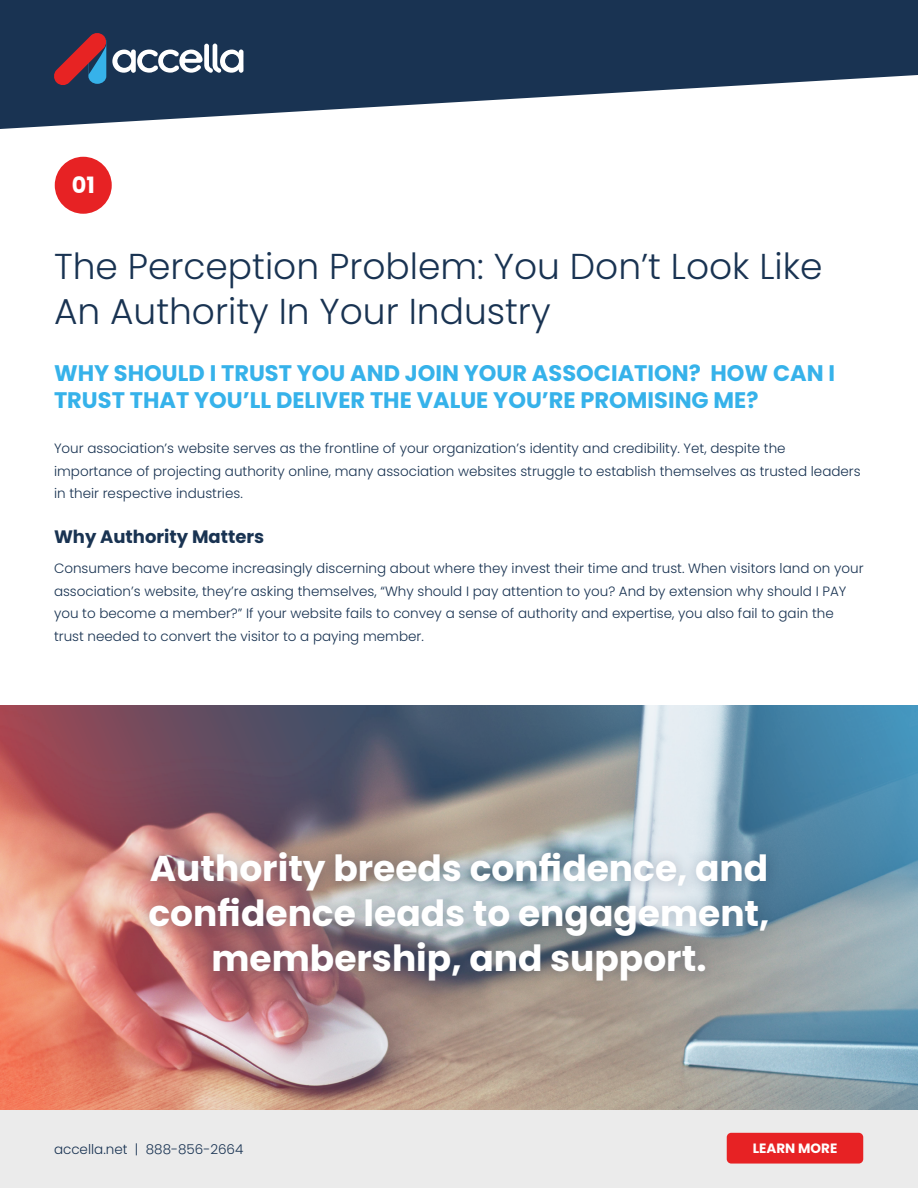
<style>
.page{position:relative;width:918px;height:1188px;background:#fff}
.page>*{position:absolute;margin:0;border:0;box-sizing:border-box;transform-origin:0 0}
.t1{font:700 36px/45px "Poppins";color:#fff;text-align:center}
.t2{font:300 36px/45px "Poppins";color:#193352}
.t3{font:700 22.5px/27px "Poppins";color:#36b2ea}
.t4{font:700 22.5px "Poppins";color:#fff}
.t5{font:700 18px "Poppins";color:#193352}
.t6{font:300 13.5px/22.5px "Poppins";color:#193352}
.t7{font:700 13.5px "Poppins";color:#fff}
</style>
<div class="page">
<img style="left:0;top:705px;width:918px;height:405px">
<div style="left:136px;top:840px;width:644px;height:154px;background:#193352;opacity:.3"></div>
<div style="left:55px;top:157px;width:57px;height:57px;background:#e72224;border-radius:50%"></div>
<div style="left:0;top:1110px;width:918px;height:78px;background:#ebebeb"></div>
<div style="left:727px;top:1133px;width:136px;height:31px;background:#e72224;border-radius:4px"></div>
<svg style="left:0;top:0;width:918px;height:129px;fill:#193352"></svg>
<svg style="left:54px;top:33px;width:189px;height:52px;background:#57586f"></svg>
<h2 class="t4" style="left:72px;top:172px;width:25px">01</h2>
<h1 class="t2" style="left:54px;top:244px;width:770px">The Perception Problem: You Don’t Look Like<br>An Authority In Your Industry</h1>
<h2 class="t3" style="left:54px;top:360px;width:783px">WHY SHOULD I TRUST YOU AND JOIN YOUR ASSOCIATION? HOW CAN I<br>TRUST THAT YOU’LL DELIVER THE VALUE YOU’RE PROMISING ME?</h2>
<p class="t6" style="left:54px;top:437px;width:808px">Your association’s website serves as the frontline of your organization’s identity and credibility. Yet, despite the importance of projecting authority online, many association websites struggle to establish themselves as trusted leaders in their respective industries.</p>
<h3 class="t5" style="left:54px;top:527px;width:212px">Why Authority Matters</h3>
<p class="t6" style="left:54px;top:557px;width:811px">Consumers have become increasingly discerning about where they invest their time and trust. When visitors land on your association’s website, they’re asking themselves, “Why should I pay attention to you? And by extension why should I PAY you to become a member?” If your website fails to convey a sense of authority and expertise, you also fail to gain the trust needed to convert the visitor to a paying member.</p>
<h1 class="t1" style="left:148px;top:846px;width:623px">Authority breeds confidence, and confidence leads to engagement, membership, and support.</h1>
<p class="t6" style="left:54px;top:1138px;width:191px">accella.net | 888-856-2664</p>
<p class="t7" style="left:753px;top:1141px;width:86px">LEARN MORE</p>
</div>
